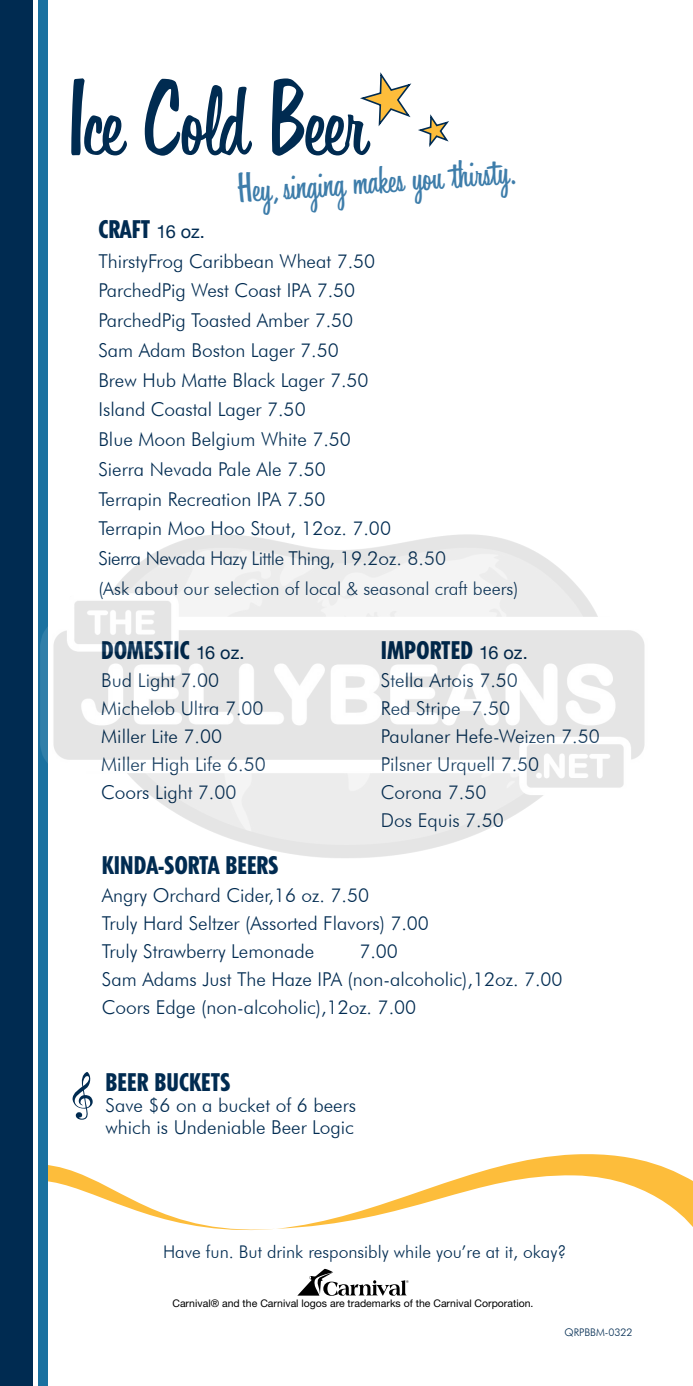
<style>
.page{position:relative;width:693px;height:1386px;background:#fff}
.page>*{position:absolute;margin:0;border:0;box-sizing:border-box;transform-origin:0 0}
.t1{font:100.62px "Happy Hour JF";letter-spacing:-.01em;color:#002b51}
.t2{font:38.32px "Happy Hour JF";color:#3e7daa}
.t3{font:800 condensed 24.15px "Tempo Std";letter-spacing:.01em;color:#002b51}
.t4{font:300 19.07px/28px "Futura BT";color:#002b51}
.t5{font:300 18.2px "Futura BT";color:#002b51}
.t6{font:300 17.5px "Futura BT";color:#002b51}
.t7{font:10.5px "Helvetica Neue LT Std";color:#000}
.t8{font:300 10.5px "Futura BT";color:#002b51}
.s1{font-family:"Helvetica Neue LT Std";font-weight:400;font-stretch:normal;font-size:18.2px}
</style>
<div class="page">
<svg style="left:297px;top:1269px;width:112px;height:27px"></svg>
<svg style="left:47px;top:1152px;width:646px;height:82px"></svg>
<div style="left:0;top:0;width:33px;height:1386px;background:#002b51"></div>
<div style="left:38px;top:0;width:9px;height:1386px;background:#1a71a0"></div>
<svg style="left:360px;top:73px;width:89px;height:74px"></svg>
<svg style="left:73px;top:1072px;width:20px;height:48px"></svg>
<img style="left:40px;top:347px;width:605px;height:695px">
<h1 class="t1" style="left:67px;top:56px;width:302px">Ice Cold Beer</h1>
<h2 class="t2" style="left:236px;top:165px;width:281px;rotate:-4deg">Hey, singing makes you thirsty.</h2>
<p class="t3" style="left:98px;top:214px;width:108px">CRAFT <span class="s1">16 oz.</span></p>
<p class="t4" style="left:98px;top:246px;width:349px;line-height:29.8px">ThirstyFrog Caribbean Wheat 7.50<br>ParchedPig West Coast IPA 7.50<br>ParchedPig Toasted Amber 7.50<br>Sam Adam Boston Lager 7.50<br>Brew Hub Matte Black Lager 7.50<br>Island Coastal Lager 7.50<br>Blue Moon Belgium White 7.50<br>Sierra Nevada Pale Ale 7.50<br>Terrapin Recreation IPA 7.50<br>Terrapin Moo Hoo Stout, 12oz. 7.00<br>Sierra Nevada Hazy Little Thing, 19.2oz. 8.50</p>
<p class="t5" style="left:98px;top:577px;width:421px">(Ask about our selection of local &amp; seasonal craft beers)</p>
<p class="t3" style="left:101px;top:635px;width:145px">DOMESTIC <span class="s1">16 oz.</span></p>
<p class="t4" style="left:101px;top:666px;width:166px">Bud Light 7.00<br>Michelob Ultra 7.00<br>Miller Lite 7.00<br>Miller High Life 6.50<br>Coors Light 7.00</p>
<p class="t3" style="left:381px;top:635px;width:148px">IMPORTED <span class="s1">16 oz.</span></p>
<p class="t4" style="left:381px;top:666px;width:220px">Stella Artois 7.50<br>Red Stripe 7.50<br>Paulaner Hefe-Weizen 7.50<br>Pilsner Urquell 7.50<br>Corona 7.50<br>Dos Equis 7.50</p>
<p class="t3" style="left:102px;top:850px;width:178px">KINDA-SORTA BEERS</p>
<p class="t4" style="left:102px;top:881px;width:329px">Angry Orchard Cider,16 oz. 7.50<br>Truly Hard Seltzer (Assorted Flavors) 7.00<br>Truly Strawberry Lemonade</p>
<p class="t4" style="left:102px;top:937px;width:462px;text-indent:258px">7.00<br>Sam Adams Just The Haze IPA (non-alcoholic),12oz. 7.00<br>Coors Edge (non-alcoholic),12oz. 7.00</p>
<p class="t3" style="left:106px;top:1067px;width:126px">BEER BUCKETS</p>
<p class="t4" style="left:106px;top:1095px;width:252px;line-height:21.2px">Save $6 on a bucket of 6 beers which is Undeniable Beer Logic</p>
<p class="t6" style="left:163px;top:1241px;width:405px">Have fun. But drink responsibly while you’re at it, okay?</p>
<p class="t7" style="left:172px;top:1297px;width:363px">Carnival® and the Carnival logos are trademarks of the Carnival Corporation.</p>
<p class="t8" style="left:564px;top:1326px;width:70px">QRPBBM-0322</p>
</div>
